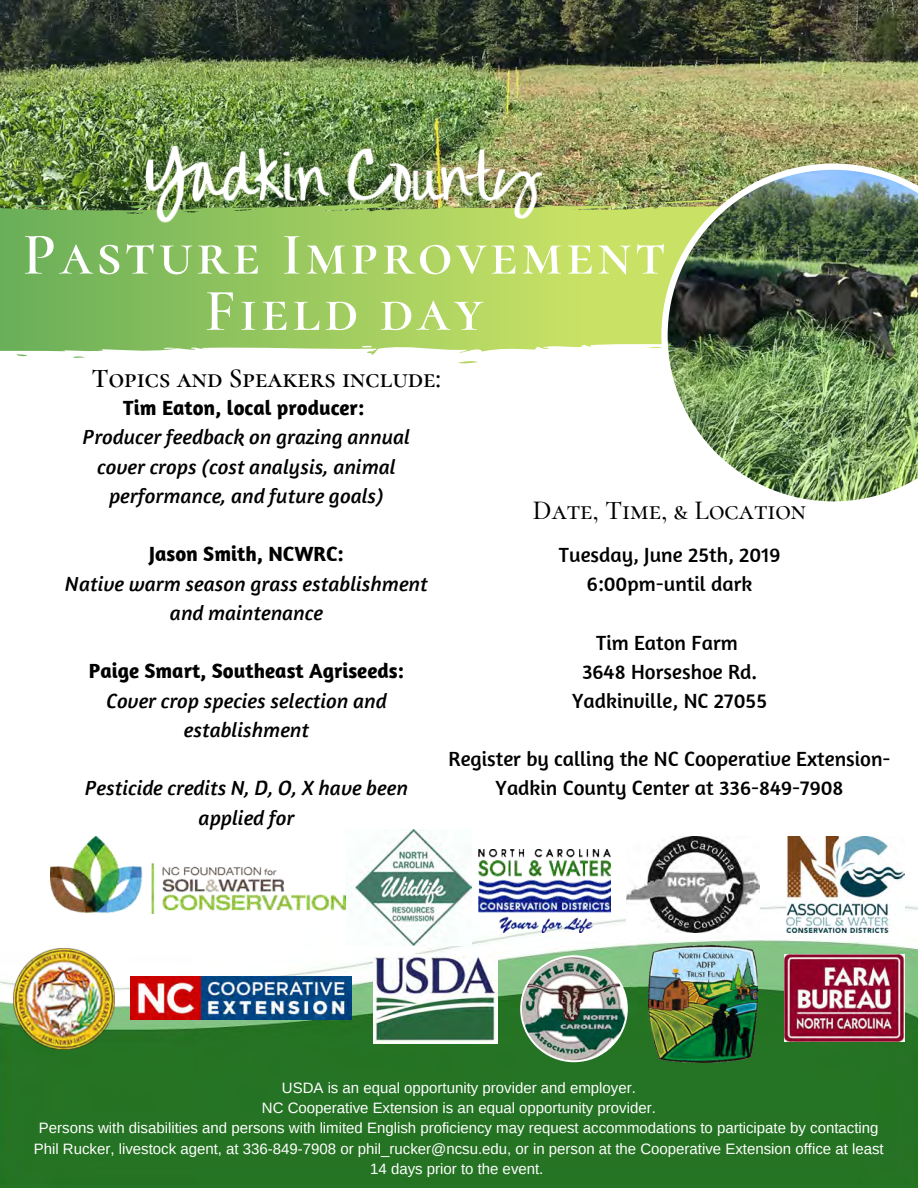
<style>
.page{position:relative;width:918px;height:1188px;background:#fff}
.page>*{position:absolute;margin:0;border:0;box-sizing:border-box;transform-origin:0 0}
.t1{font:600 60px/56.2px "Cormorant SC";letter-spacing:.06em;color:#fff;text-align:center}
.t2{font:600 27px "Cormorant SC";color:#000}
.t3{font:500 27px "Cormorant SC";color:#000}
.t4{font:italic 21px/29.2px "Amaranth";color:#000;text-align:center}
.t5{font:21px/29.1px "Amaranth";color:#000;text-align:center}
.t6{font:700 21px "Amaranth";color:#000}
.t7{font:15px/20.2px "Arimo";color:#fff;text-align:center}
</style>
<div class="page">
<img style="left:0;top:892px;width:918px;height:296px">
<img style="left:0;top:0;width:918px;height:181px">
<svg style="left:0;top:181px;width:661px;height:182px;background:#a3ca6d"></svg>
<img style="left:146px;top:135px;width:397px;height:113px">
<img style="left:661px;top:164px;width:257px;height:338px">
<img style="left:479px;top:849px;width:131px;height:84px">
<img style="left:13px;top:948px;width:102px;height:101px">
<img style="left:346px;top:829px;width:126px;height:116px">
<img style="left:130px;top:977px;width:222px;height:43px">
<img style="left:374px;top:954px;width:124px;height:89px">
<img style="left:51px;top:837px;width:294px;height:76px">
<img style="left:785px;top:955px;width:120px;height:86px">
<img style="left:786px;top:837px;width:118px;height:96px">
<img style="left:627px;top:837px;width:132px;height:96px">
<img style="left:649px;top:945px;width:109px;height:117px">
<img style="left:520px;top:955px;width:108px;height:107px">
<h1 class="t1" style="left:23px;top:226px;width:644px">Pasture Improvement<br>Field day</h1>
<h2 class="t2" style="left:92px;top:362px;width:351px">Topics and Speakers include:</h2>
<h3 class="t6" style="left:123px;top:395px;width:243px">Tim Eaton, local producer:</h3>
<h3 class="t4" style="left:83px;top:422px;width:329px">Producer feedback on grazing annual cover crops (cost analysis, animal performance, and future goals)</h3>
<h3 class="t6" style="left:149px;top:541px;width:196px">Jason Smith, NCWRC:</h3>
<h3 class="t4" style="left:65px;top:568px;width:364px">Native warm season grass establishment and maintenance</h3>
<h3 class="t6" style="left:89px;top:658px;width:317px">Paige Smart, Southeast Agriseeds:</h3>
<h3 class="t4" style="left:106px;top:685px;width:282px">Cover crop species selection and establishment</h3>
<h3 class="t4" style="left:85px;top:773px;width:324px">Pesticide credits N, D, O, X have been applied for</h3>
<h2 class="t3" style="left:533px;top:494px;width:275px">Date, Time, &amp; Location</h2>
<h3 class="t5" style="left:559px;top:540px;width:223px">Tuesday, June 25th, 2019<br>6:00pm-until dark</h3>
<h3 class="t5" style="left:572px;top:627px;width:196px">Tim Eaton Farm<br>3648 Horseshoe Rd.<br>Yadkinville, NC 27055</h3>
<h3 class="t5" style="left:449px;top:744px;width:444px">Register by calling the NC Cooperative Extension-<br>Yadkin County Center at 336-849-7908</h3>
<p class="t7" style="left:34px;top:1078px;width:851px">USDA is an equal opportunity provider and employer.<br>NC Cooperative Extension is an equal opportunity provider.<br>Persons with disabilities and persons with limited English proficiency may request accommodations to participate by contacting Phil Rucker, livestock agent, at 336-849-7908 or phil_rucker@ncsu.edu, or in person at the Cooperative Extension office at least 14 days prior to the event.</p>
</div>
